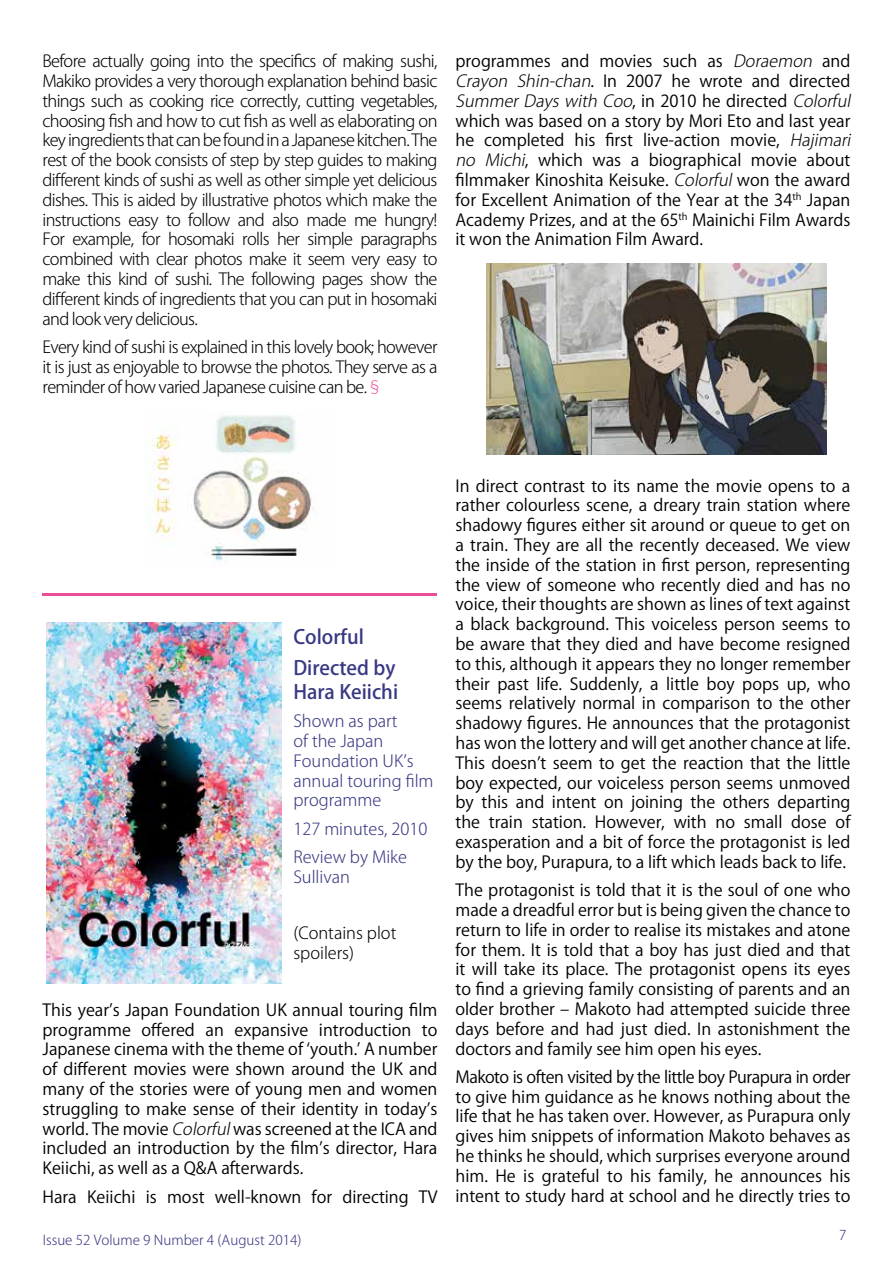
<style>
.page{position:relative;width:893px;height:1263px;background:#fff}
.page>*{position:absolute;margin:0;border:0;box-sizing:border-box;transform-origin:0 0}
.t1{font:500 19.5px/32px "Koz Go Pro";color:#383883}
.t2{font:16.5px/19.8px "Koz Go Pro";color:#000;text-align:justify}
.t3{font:300 16.5px/19.8px "Koz Go Pro";letter-spacing:-.04em;color:#000;text-align:justify}
.t4{font:300 16.5px/19.8px "Koz Go Pro";color:#383883}
.t5{font:300 16.5px/19.8px "Koz Go Pro";color:#000}
.t6{font:300 13.5px "Koz Go Pro";color:#383883}
.s1{color:#ee4d9b}
.s2{font-weight:300;font-style:italic}
</style>
<div class="page">
<hr style="left:43px;top:594px;width:394px;height:2px;background:#ee4d9b">
<img style="left:46px;top:622px;width:235px;height:361px">
<img style="left:487px;top:264px;width:339px;height:191px">
<img style="left:148px;top:414px;width:165px;height:147px">
<p class="t3" style="left:43px;top:51px;width:396px">Before actually going into the specifics of making sushi, Makiko provides a very thorough explanation behind basic things such as cooking rice correctly, cutting vegetables, choosing fish and how to cut fish as well as elaborating on key ingredients that can be found in a Japanese kitchen. The rest of the book consists of step by step guides to making different kinds of sushi as well as other simple yet delicious dishes. This is aided by illustrative photos which make the instructions easy to follow and also made me hungry!<br>For example, for hosomaki rolls her simple paragraphs combined with clear photos make it seem very easy to make this kind of sushi. The following pages show the different kinds of ingredients that you can put in hosomaki and look very delicious.</p>
<p class="t3" style="left:43px;top:337px;width:396px">Every kind of sushi is explained in this lovely book; however it is just as enjoyable to browse the photos. They serve as a reminder of how varied Japanese cuisine can be.<span class="s1">§</span></p>
<p class="t2" style="left:455px;top:52px;width:400px;text-align:left">programmes and movies such as <span class="s2">Doraemon</span> and <span class="s2">Crayon Shin-chan</span>. In 2007 he wrote and directed <span class="s2">Summer Days with Coo</span>, i n 2 0 1 0 h e d i re ct e d <span class="s2">Colorful </span>which was based on a story by Mori Eto and last year he completed his first live-action movie, <span class="s2">Hajimari no Michi</span>, which was a biographical movie about filmmaker Kinoshita Keisuke. <span class="s2">Colorful</span> won the award for Excellent Animation of the Year at the 34<sup>th</sup> Japan Academy Prizes, and at the 65<sup>th</sup> Mainichi Film Awards it won the Animation Film Award.</p>
<p class="t1" style="left:293px;top:621px;width:104px">Colorful<br>Directed by</p>
<p class="t1" style="left:293px;top:677px;width:106px">Hara Keiichi</p>
<p class="t4" style="left:293px;top:711px;width:142px">Shown as part<br>of the Japan<br>Foundation UK’s annual touring film programme</p>
<p class="t4" style="left:293px;top:814px;width:136px;line-height:28.3px">127 minutes, 2010<br>Review by Mike</p>
<p class="t4" style="left:293px;top:867px;width:58px">Sullivan</p>
<p class="t5" style="left:293px;top:923px;width:104px">(Contains plot spoilers)</p>
<p class="t2" style="left:43px;top:1000px;width:396px">This year’s Japan Foundation UK annual touring film programme offered an expansive introduction to Japanese cinema with the theme of ‘youth.’ A number of different movies were shown around the UK and many of the stories were of young men and women struggling to make sense of their identity in today’s world. The movie <span class="s2">Colorful</span>was screened at the ICA and included an introduction by the film’s director, Hara Keiichi, as well as a Q&amp;A afterwards.</p>
<p class="t2" style="left:43px;top:1187px;width:396px">Hara Keiichi is most well-known for directing TV</p>
<p class="t6" style="left:43px;top:1231px;width:260px">Issue 52 Volume 9 Number 4 (August 2014)</p>
<p class="t2" style="left:455px;top:476px;width:396px">In direct contrast to its name the movie opens to a rather colourless scene, a dreary train station where shadowy figures either sit around or queue to get on a train. They are all the recently deceased. We view the inside of the station in first person, representing the view of someone who recently died and has no voice, their thoughts are shown as lines of text against a black background. This voiceless person seems to be aware that they died and have become resigned to this, although it appears they no longer remember their past life. Suddenly, a little boy pops up, who seems relatively normal in comparison to the other shadowy figures. He announces that the protagonist has won the lottery and will get another chance at life.<br>This doesn’t seem to get the reaction that the little boy expected, our voiceless person seems unmoved by this and intent on joining the others departing the train station. However, with no small dose of exasperation and a bit of force the protagonist is led by the boy, Purapura, to a lift which leads back to life.</p>
<p class="t2" style="left:455px;top:880px;width:396px">The protagonist is told that it is the soul of one who made a dreadful error but is being given the chance to return to life in order to realise its mistakes and atone for them. It is told that a boy has just died and that it will take its place. The protagonist opens its eyes to find a grieving family consisting of parents and an older brother – Makoto had attempted suicide three days before and had just died. In astonishment the doctors and family see him open his eyes.</p>
<p class="t2" style="left:455px;top:1067px;width:396px">Makoto is often visited by the little boy Purapura in order to give him guidance as he knows nothing about the life that he has taken over. However, as Purapura only gives him snippets of information Makoto behaves as he thinks he should, which surprises everyone around him. He is grateful to his family, he announces his intent to study hard at school and he directly tries to</p>
<p class="t6" style="left:839px;top:1226px;width:9px">7</p>
</div>
